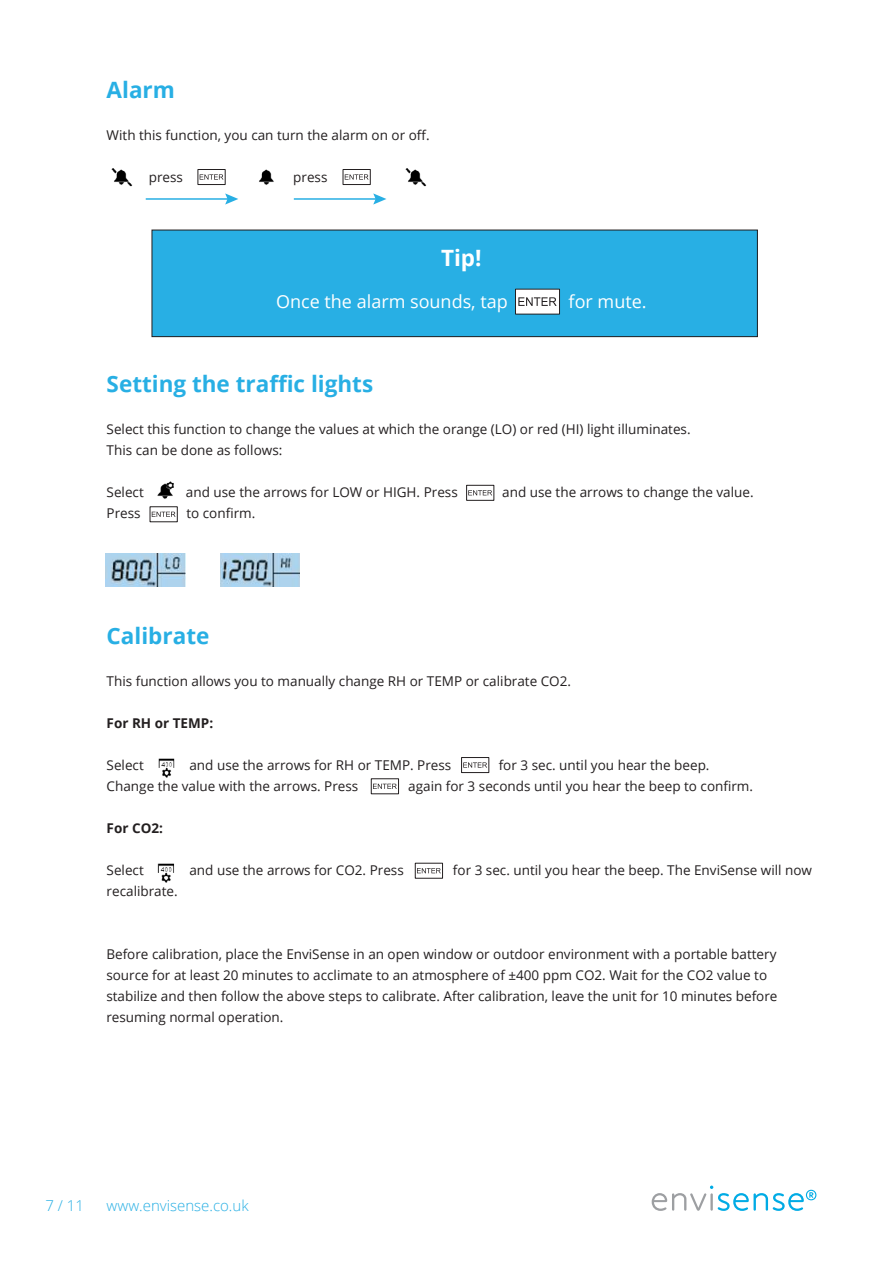
<style>
.page{position:relative;width:893px;height:1263px;background:#fff}
.page>*{position:absolute;margin:0;border:0;box-sizing:border-box;transform-origin:0 0}
.t1{font:700 22.5px "Open Sans";color:#28afe4}
.t2{font:700 22.5px "Open Sans";color:#fff}
.t3{font:18px "Open Sans";color:#fff}
.t4{font:300 15px "Open Sans";color:#28afe4}
.t5{font:13.5px/21px "Open Sans";color:#231f20}
.t6{font:700 13.5px "Open Sans";color:#231f20}
</style>
<div class="page">
<svg style="left:652px;top:1185px;width:164px;height:26px"></svg>
<img style="left:111px;top:168px;width:22px;height:19px">
<img style="left:157px;top:481px;width:17px;height:18px">
<img style="left:158px;top:758px;width:17px;height:20px">
<img style="left:157px;top:863px;width:17px;height:20px">
<img style="left:259px;top:169px;width:15px;height:16px">
<img style="left:405px;top:168px;width:22px;height:19px">
<div style="left:198px;top:169px;width:27px;height:16px;border:1px solid #231f20"></div>
<svg style="left:200px;top:174px;width:23px;height:6px"></svg>
<svg style="left:152px;top:512px;width:24px;height:5px"></svg>
<div style="left:461px;top:757px;width:28px;height:16px;border:1px solid #231f20"></div>
<svg style="left:463px;top:762px;width:24px;height:6px"></svg>
<div style="left:371px;top:778px;width:28px;height:16px;border:1px solid #231f20"></div>
<svg style="left:373px;top:784px;width:24px;height:5px"></svg>
<div style="left:415px;top:863px;width:28px;height:15px;border:1px solid #231f20"></div>
<svg style="left:417px;top:868px;width:24px;height:5px"></svg>
<div style="left:466px;top:485px;width:28px;height:15px;border:1px solid #231f20"></div>
<svg style="left:468px;top:490px;width:24px;height:5px"></svg>
<div style="left:152px;top:230px;width:605px;height:107px;background:#28afe4"></div>
<div style="left:152px;top:230px;width:606px;height:107px;border:1px solid #231f20"></div>
<div style="left:343px;top:169px;width:27px;height:16px;border:1px solid #231f20"></div>
<svg style="left:345px;top:174px;width:24px;height:6px"></svg>
<div style="left:515px;top:289px;width:44px;height:25px;background:#fff"></div>
<div style="left:515px;top:289px;width:45px;height:25px;border:1px solid #231f20"></div>
<svg style="left:518px;top:297px;width:39px;height:9px"></svg>
<hr style="left:146px;top:198px;width:83px;height:2px;background:#28afe4">
<svg style="left:225px;top:193px;width:13px;height:12px"></svg>
<hr style="left:294px;top:198px;width:83px;height:2px;background:#28afe4">
<svg style="left:373px;top:193px;width:13px;height:12px"></svg>
<img style="left:220px;top:553px;width:80px;height:33px">
<img style="left:106px;top:553px;width:79px;height:33px">
<h1 class="t1" style="left:107px;top:73px;width:70px">Alarm</h1>
<p class="t5" style="left:107px;top:124px;width:324px">With this function, you can turn the alarm on or off.</p>
<p class="t5" style="left:149px;top:166px;width:36px">press</p>
<p class="t5" style="left:293px;top:166px;width:36px">press</p>
<h1 class="t2" style="left:441px;top:241px;width:42px">Tip!</h1>
<h2 class="t3" style="left:276px;top:289px;width:233px">Once the alarm sounds, tap</h2>
<h2 class="t3" style="left:569px;top:289px;width:80px">for mute.</h2>
<h1 class="t1" style="left:107px;top:367px;width:268px">Setting the traffic lights</h1>
<p class="t5" style="left:107px;top:418px;width:585px">Select this function to change the values at which the orange (LO) or red (HI) light illuminates.<br>This can be done as follows:</p>
<p class="t5" style="left:107px;top:481px;width:39px">Select</p>
<p class="t5" style="left:186px;top:481px;width:273px">and use the arrows for LOW or HIGH. Press</p>
<p class="t5" style="left:502px;top:481px;width:253px">and use the arrows to change the value.</p>
<p class="t5" style="left:107px;top:502px;width:36px">Press</p>
<p class="t5" style="left:186px;top:502px;width:70px">to confirm.</p>
<h1 class="t1" style="left:107px;top:619px;width:104px">Calibrate</h1>
<p class="t5" style="left:107px;top:670px;width:466px">This function allows you to manually change RH or TEMP or calibrate CO2.</p>
<p class="t6" style="left:107px;top:713px;width:108px">For RH or TEMP:</p>
<p class="t5" style="left:107px;top:754px;width:39px">Select</p>
<p class="t5" style="left:189px;top:754px;width:263px">and use the arrows for RH or TEMP. Press</p>
<p class="t5" style="left:499px;top:754px;width:212px">for 3 sec. until you hear the beep.</p>
<p class="t5" style="left:107px;top:775px;width:253px">Change the value with the arrows. Press</p>
<p class="t5" style="left:408px;top:775px;width:346px">again for 3 seconds until you hear the beep to confirm.</p>
<p class="t6" style="left:107px;top:818px;width:58px">For CO2:</p>
<p class="t5" style="left:107px;top:859px;width:39px">Select</p>
<p class="t5" style="left:189px;top:859px;width:216px">and use the arrows for CO2. Press</p>
<p class="t5" style="left:453px;top:859px;width:361px">for 3 sec. until you hear the beep. The EnviSense will now</p>
<p class="t5" style="left:107px;top:880px;width:73px">recalibrate.</p>
<p class="t5" style="left:106px;top:943px;width:673px">Before calibration, place the EnviSense in an open window or outdoor environment with a portable battery source for at least 20 minutes to acclimate to an atmosphere of ±400 ppm CO2. Wait for the CO2 value to stabilize and then follow the above steps to calibrate. After calibration, leave the unit for 10 minutes before resuming normal operation.</p>
<p class="t4" style="left:45px;top:1195px;width:40px">7 / 11</p>
<p class="t4" style="left:107px;top:1195px;width:143px">www.envisense.co.uk</p>
</div>
